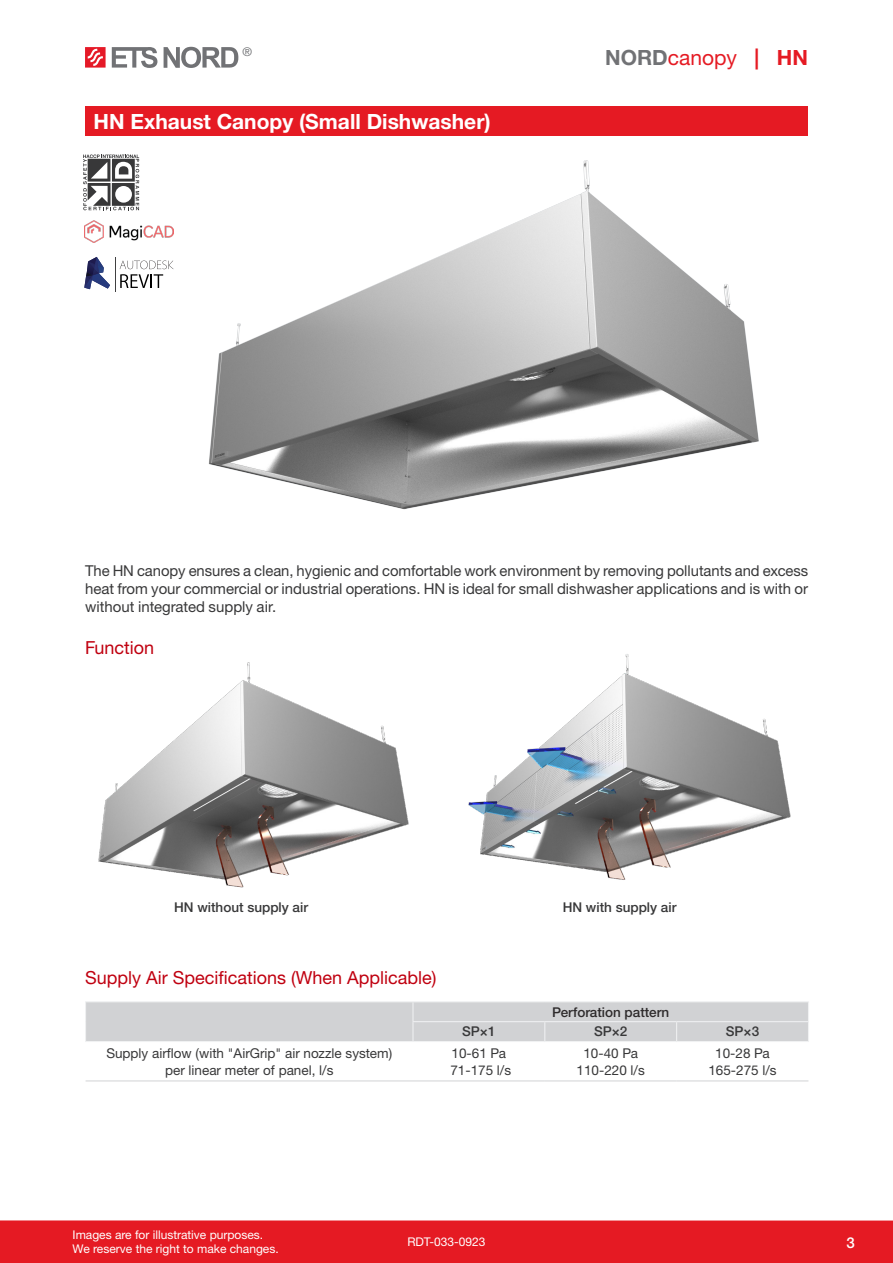
<style>
.page{position:relative;width:893px;height:1263px;background:#fff}
.page>*{position:absolute;margin:0;border:0;box-sizing:border-box;transform-origin:0 0}
.Tootenimi{font:700 21px "Helvetica Neue LTW1 G";color:#fff}
.t1{font:21px "Helvetica Neue LTW1 G";color:#e51a23}
.Pealkiri{font:18px "Helvetica Neue LTW1 G";color:#c00010}
.Tekst{font:15px/18px "Helvetica Neue LTW1 G";color:#383839;text-align:justify}
.t2{font:500 15px "Helvetica Neue LTW1 G";color:#fff}
.Tabeltekst{font:13.5px "Helvetica Neue LTW1 G";color:#383839}
.Tabeli_päis{font:500 13.5px "Helvetica Neue LTW1 G";color:#383839}
.Tabeli_päis-2{font:500 13.5px "Helvetica Neue LTW1 G";color:#2e2b2c}
.t3{font:12px/14.4px "Helvetica Neue LTW1 G";color:#fff}
.t4{font:12px "Helvetica Neue LTW1 G";color:#717275}
.s1{font-weight:700;color:#717275}
.s2{font-weight:700}
</style>
<div class="page">
<div style="left:0;top:1220px;width:893px;height:43px;background:#e51a23"></div>
<svg style="left:85px;top:47px;width:21px;height:21px"></svg>
<svg style="left:112px;top:47px;width:45px;height:21px"></svg>
<svg style="left:164px;top:47px;width:74px;height:21px"></svg>
<hr style="left:86px;top:1080px;width:327px;height:1px;background:#d1d2d4">
<hr style="left:413px;top:1080px;width:132px;height:1px;background:#d1d2d4">
<hr style="left:545px;top:1080px;width:132px;height:1px;background:#d1d2d4">
<hr style="left:677px;top:1080px;width:131px;height:1px;background:#d1d2d4">
<hr style="left:85px;top:1001px;width:328px;height:1px;background:#f0f1f2">
<hr style="left:413px;top:1001px;width:132px;height:1px;background:#f0f1f2">
<hr style="left:545px;top:1001px;width:132px;height:1px;background:#f0f1f2">
<hr style="left:677px;top:1001px;width:132px;height:1px;background:#f0f1f2">
<div style="left:85px;top:1002px;width:724px;height:39px;background:#d1d2d4"></div>
<hr style="left:85px;top:1041px;width:328px;height:1px;background:#f0f1f2">
<hr style="left:413px;top:1041px;width:132px;height:1px;background:#f0f1f2">
<hr style="left:545px;top:1041px;width:132px;height:1px;background:#f0f1f2">
<hr style="left:677px;top:1041px;width:132px;height:1px;background:#f0f1f2">
<img style="left:85px;top:157px;width:674px;height:353px">
<div style="left:85px;top:106px;width:723px;height:30px;background:#e51a23"></div>
<img style="left:84px;top:220px;width:90px;height:23px">
<svg style="left:120px;top:261px;width:54px;height:27px"></svg>
<hr style="left:115px;top:257px;width:1px;height:34px;background:#404041">
<svg style="left:84px;top:257px;width:26px;height:32px"></svg>
<svg style="left:83px;top:154px;width:56px;height:56px"></svg>
<img style="left:98px;top:662px;width:311px;height:226px">
<img style="left:468px;top:654px;width:323px;height:226px">
<p class="t4" style="left:242px;top:44px;width:11px">®</p>
<p class="Tootenimi" style="left:94px;top:108px;width:399px">HN Exhaust Canopy (Small Dishwasher)</p>
<p class="t1" style="left:605px;top:44px;width:204px"><span class="s1">NORD</span>canopy <span class="s2">| HN</span></p>
<p class="Tekst" style="left:85px;top:561px;width:725px">The HN canopy ensures a clean, hygienic and comfortable work environment by removing pollutants and excess heat from your commercial or industrial operations. HN is ideal for small dishwasher applications and is with or without integrated supply air.</p>
<p class="Pealkiri" style="left:85px;top:637px;width:71px">Function</p>
<p class="Tabeli_päis" style="left:174px;top:899px;width:136px">HN without supply air</p>
<p class="Tabeli_päis" style="left:563px;top:899px;width:115px">HN with supply air</p>
<p class="Pealkiri" style="left:85px;top:967px;width:353px">Supply Air Specifications (When Applicable)</p>
<p class="Tabeltekst" style="left:106px;top:1045px;width:287px">Supply airflow (with "AirGrip" air nozzle system)</p>
<p class="Tabeltekst" style="left:165px;top:1061px;width:170px">per linear meter of panel, l/s</p>
<p class="Tabeli_päis-2" style="left:552px;top:1004px;width:119px">Perforation pattern</p>
<p class="Tabeli_päis" style="left:462px;top:1023px;width:35px">SP×1</p>
<p class="Tabeli_päis" style="left:594px;top:1023px;width:35px">SP×2</p>
<p class="Tabeli_päis" style="left:726px;top:1023px;width:35px">SP×3</p>
<p class="Tabeltekst" style="left:452px;top:1045px;width:56px">10-61 Pa</p>
<p class="Tabeltekst" style="left:450px;top:1061px;width:62px">71-175 l/s</p>
<p class="Tabeltekst" style="left:583px;top:1045px;width:56px">10-40 Pa</p>
<p class="Tabeltekst" style="left:577px;top:1061px;width:70px">110-220 l/s</p>
<p class="Tabeltekst" style="left:715px;top:1045px;width:56px">10-28 Pa</p>
<p class="Tabeltekst" style="left:708px;top:1061px;width:70px">165-275 l/s</p>
<p class="t3" style="left:73px;top:1227px;width:208px">Images are for illustrative purposes.<br>We reserve the right to make changes.</p>
<p class="t3" style="left:407px;top:1235px;width:80px">RDT-033-0923</p>
<p class="t2" style="left:846px;top:1233px;width:10px">3</p>
</div>
